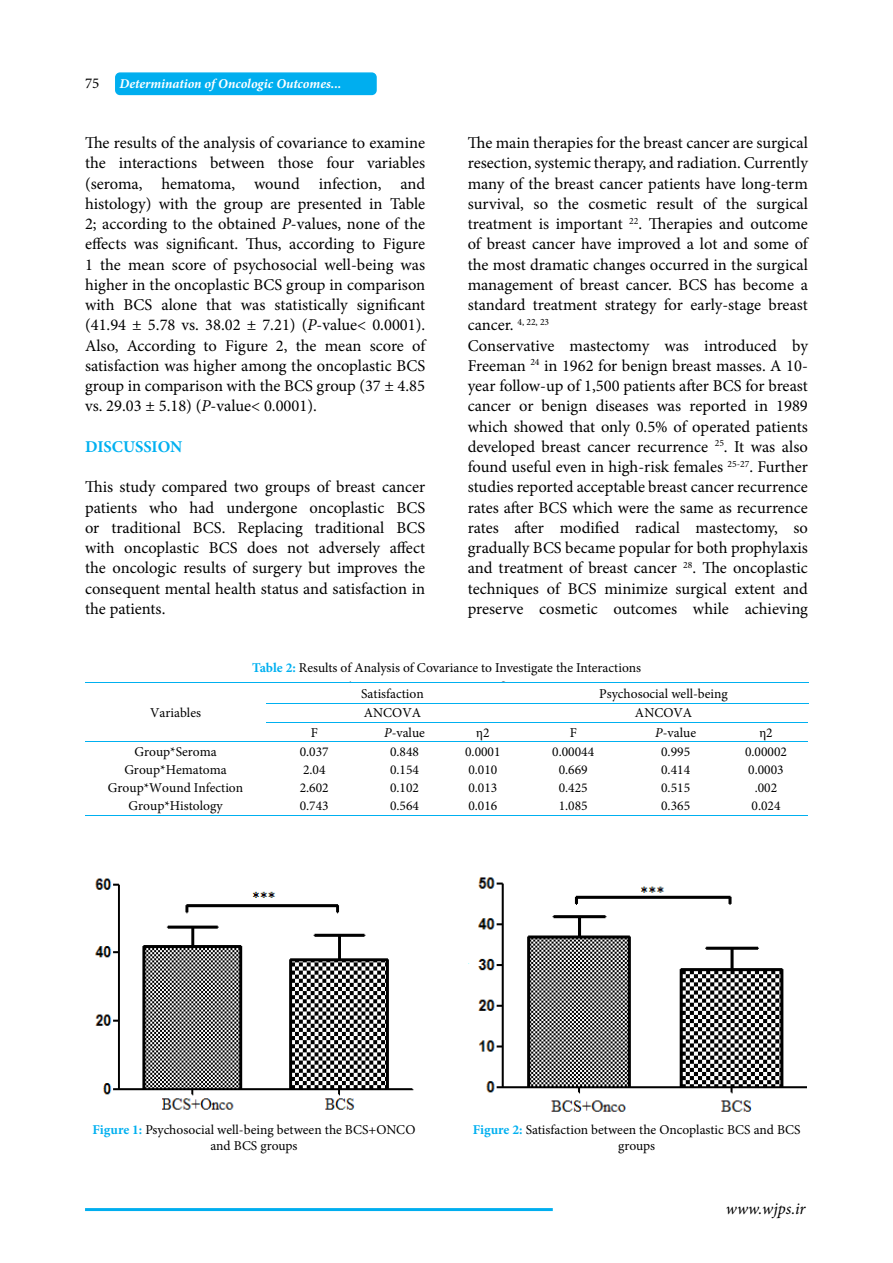
<style>
.page{position:relative;width:893px;height:1263px;background:#fff}
.page>*{position:absolute;margin:0;border:0;box-sizing:border-box;transform-origin:0 0}
.t1{font:16.5px/20.2px "Minion Pro";color:#000;text-align:justify}
.t2{font:italic 16.5px "Minion Pro";letter-spacing:.005em;color:#000}
.t3{font:700 16.5px "Minion Pro";color:#00b0f0}
.t4{font:15px "Minion Pro";color:#000}
.t5{font:13.65px "Times New Roman";color:#000;scale:.96 1}
.t6{font:13.5px/16.2px "Minion Pro";color:#000;text-align:center}
.t7{font:italic 700 13.5px "Minion Pro";letter-spacing:-.005em;color:#fff}
.s1{font-style:italic}
.s2{font-weight:700;color:#00b0f0}
.s3{font-weight:700}
</style>
<div class="page">
<div style="left:116px;top:73px;width:260px;height:21px;background:#00aeef;border-radius:4px"></div>
<div style="left:115px;top:72px;width:262px;height:23px;border:2px solid #00aeef;border-radius:4px"></div>
<hr style="left:85px;top:1208px;width:468px;height:3px;background:#00aeef">
<hr style="left:85px;top:682px;width:181px;height:1px;background:#00b0f0">
<hr style="left:267px;top:682px;width:252px;height:1px;background:#00b0f0">
<hr style="left:520px;top:682px;width:288px;height:1px;background:#00b0f0">
<hr style="left:266px;top:703px;width:253px;height:1px;background:#00b0f0">
<hr style="left:520px;top:703px;width:288px;height:1px;background:#00b0f0">
<hr style="left:266px;top:722px;width:96px;height:1px;background:#00b0f0">
<hr style="left:363px;top:722px;width:84px;height:1px;background:#00b0f0">
<hr style="left:447px;top:722px;width:72px;height:1px;background:#00b0f0">
<hr style="left:520px;top:722px;width:108px;height:1px;background:#00b0f0">
<hr style="left:628px;top:722px;width:96px;height:1px;background:#00b0f0">
<hr style="left:725px;top:722px;width:83px;height:1px;background:#00b0f0">
<hr style="left:85px;top:741px;width:181px;height:1px;background:#00b0f0">
<hr style="left:267px;top:741px;width:95px;height:1px;background:#00b0f0">
<hr style="left:363px;top:741px;width:84px;height:1px;background:#00b0f0">
<hr style="left:447px;top:741px;width:72px;height:1px;background:#00b0f0">
<hr style="left:520px;top:741px;width:108px;height:1px;background:#00b0f0">
<hr style="left:628px;top:741px;width:96px;height:1px;background:#00b0f0">
<hr style="left:725px;top:741px;width:83px;height:1px;background:#00b0f0">
<hr style="left:85px;top:815px;width:181px;height:1px;background:#00b0f0">
<hr style="left:266px;top:815px;width:96px;height:1px;background:#00b0f0">
<hr style="left:362px;top:815px;width:85px;height:1px;background:#00b0f0">
<hr style="left:446px;top:815px;width:73px;height:1px;background:#00b0f0">
<hr style="left:519px;top:815px;width:109px;height:1px;background:#00b0f0">
<hr style="left:627px;top:815px;width:97px;height:1px;background:#00b0f0">
<hr style="left:723px;top:815px;width:85px;height:1px;background:#00b0f0">
<img style="left:95px;top:878px;width:319px;height:232px">
<img style="left:468px;top:877px;width:339px;height:235px">
<p class="t4" style="left:85px;top:74px;width:16px">75</p>
<p class="t7" style="left:120px;top:74px;width:223px">Determination of Oncologic Outcomes...</p>
<p class="t1" style="left:85px;top:133px;width:342px">The results of the analysis of covariance to examine the interactions between those four variables (seroma, hematoma, wound infection, and histology) with the group are presented in Table 2; according to the obtained <span class="s1">P</span>-values, none of the effects was significant. Thus, according to Figure 1 the mean score of psychosocial well-being was higher in the oncoplastic BCS group in comparison with BCS alone that was statistically significant (41.94 ± 5.78 vs. 38.02 ± 7.21) (<span class="s1">P</span>-value&lt; 0.0001).<br>Also, According to Figure 2, the mean score of satisfaction was higher among the oncoplastic BCS group in comparison with the BCS group (37 ± 4.85 vs. 29.03 ± 5.18) (<span class="s1">P</span>-value&lt; 0.0001).</p>
<p class="t3" style="left:85px;top:435px;width:99px">DISCUSSION</p>
<p class="t1" style="left:85px;top:477px;width:342px">This study compared two groups of breast cancer patients who had undergone oncoplastic BCS or traditional BCS. Replacing traditional BCS with oncoplastic BCS does not adversely affect the oncologic results of surgery but improves the consequent mental health status and satisfaction in the patients.</p>
<p class="t1" style="left:468px;top:133px;width:342px;text-align:left">The main therapies for the breast cancer are surgical resection, systemic therapy, and radiation. Currently many of the breast cancer patients have long-term survival, so the cosmetic result of the surgical treatment is important <sup>22</sup>. Therapies and outcome of breast cancer have improved a lot and some of the most dramatic changes occurred in the surgical management of breast cancer. BCS has become a standard treatment strategy for early-stage breast cancer. <sup>4,</sup> <sup>22,</sup> <sup>23<br></sup>Conservative mastectomy was introduced by Freeman <sup>24</sup> in 1962 for benign breast masses. A 10- year follow-up of 1,500 patients after BCS for breast cancer or benign diseases was reported in 1989 which showed that only 0.5% of operated patients developed breast cancer recurrence <sup>25</sup>. It was also found useful even in high-risk females <sup>25-27</sup>. Further studies reported acceptable breast cancer recurrence rates after BCS which were the same as recurrence rates after modified radical mastectomy, so gradually BCS became popular for both prophylaxis and treatment of breast cancer <sup>28</sup>. The oncoplastic techniques of BCS minimize surgical extent and preserve cosmetic outcomes while achieving</p>
<p class="t6" style="left:150px;top:704px;width:52px">Variables</p>
<p class="t6" style="left:252px;top:660px;width:390px"><span class="s2">Table 2:</span> Results of Analysis of Covariance to Investigate the Interactions</p>
<p class="t6" style="left:219px;top:665px;width:394px"><span class="s3">Table 2:</span> Results of Analysis of Covariance to Investigate the Interactions</p>
<p class="t6" style="left:361px;top:685px;width:64px">Satisfaction</p>
<p class="t6" style="left:599px;top:685px;width:130px">Psychosocial well-being</p>
<p class="t6" style="left:364px;top:705px;width:59px">ANCOVA</p>
<p class="t6" style="left:635px;top:705px;width:59px">ANCOVA</p>
<p class="t6" style="left:311px;top:724px;width:9px">F</p>
<p class="t6" style="left:384px;top:724px;width:42px"><span class="s1">P</span>-value</p>
<p class="t6" style="left:476px;top:724px;width:15px">η2</p>
<p class="t6" style="left:570px;top:724px;width:9px">F</p>
<p class="t6" style="left:655px;top:724px;width:42px"><span class="s1">P</span>-value</p>
<p class="t6" style="left:759px;top:724px;width:15px">η2</p>
<p class="t6" style="left:134px;top:743px;width:84px">Group*Seroma</p>
<p class="t6" style="left:300px;top:743px;width:30px">0.037</p>
<p class="t6" style="left:390px;top:743px;width:30px">0.848</p>
<p class="t6" style="left:465px;top:743px;width:37px">0.0001</p>
<p class="t6" style="left:552px;top:743px;width:43px">0.00044</p>
<p class="t6" style="left:661px;top:743px;width:30px">0.995</p>
<p class="t6" style="left:745px;top:743px;width:43px">0.00002</p>
<p class="t6" style="left:124px;top:761px;width:104px">Group*Hematoma</p>
<p class="t6" style="left:303px;top:761px;width:24px">2.04</p>
<p class="t6" style="left:390px;top:761px;width:30px">0.154</p>
<p class="t6" style="left:468px;top:761px;width:30px">0.010</p>
<p class="t6" style="left:559px;top:761px;width:30px">0.669</p>
<p class="t6" style="left:661px;top:761px;width:30px">0.414</p>
<p class="t6" style="left:748px;top:761px;width:37px">0.0003</p>
<p class="t6" style="left:108px;top:780px;width:137px">Group*Wound Infection</p>
<p class="t6" style="left:300px;top:780px;width:30px">2.602</p>
<p class="t6" style="left:390px;top:780px;width:30px">0.102</p>
<p class="t6" style="left:468px;top:780px;width:30px">0.013</p>
<p class="t6" style="left:559px;top:780px;width:30px">0.425</p>
<p class="t6" style="left:661px;top:780px;width:30px">0.515</p>
<p class="t6" style="left:755px;top:780px;width:24px">.002</p>
<p class="t6" style="left:129px;top:798px;width:95px">Group*Histology</p>
<p class="t6" style="left:300px;top:798px;width:30px">0.743</p>
<p class="t6" style="left:390px;top:798px;width:30px">0.564</p>
<p class="t6" style="left:468px;top:798px;width:30px">0.016</p>
<p class="t6" style="left:559px;top:798px;width:30px">1.085</p>
<p class="t6" style="left:661px;top:798px;width:30px">0.365</p>
<p class="t6" style="left:751px;top:798px;width:30px">0.024</p>
<p class="t6" style="left:92px;top:1121px;width:324px"><span class="s2">Figure 1:</span> Psychosocial well-being between the BCS+ONCO and BCS groups</p>
<p class="t6" style="left:473px;top:1121px;width:329px"><span class="s2">Figure 2:</span> Satisfaction between the Oncoplastic BCS and BCS groups</p>
<p class="t5" style="left:56px;top:1125px;width:407px"><span class="s3">Fig.1:</span> Psychosocial well-being between the BCS+ONCO and BCS groups</p>
<p class="t2" style="left:726px;top:1198px;width:81px">www.wjps.ir</p>
</div>
